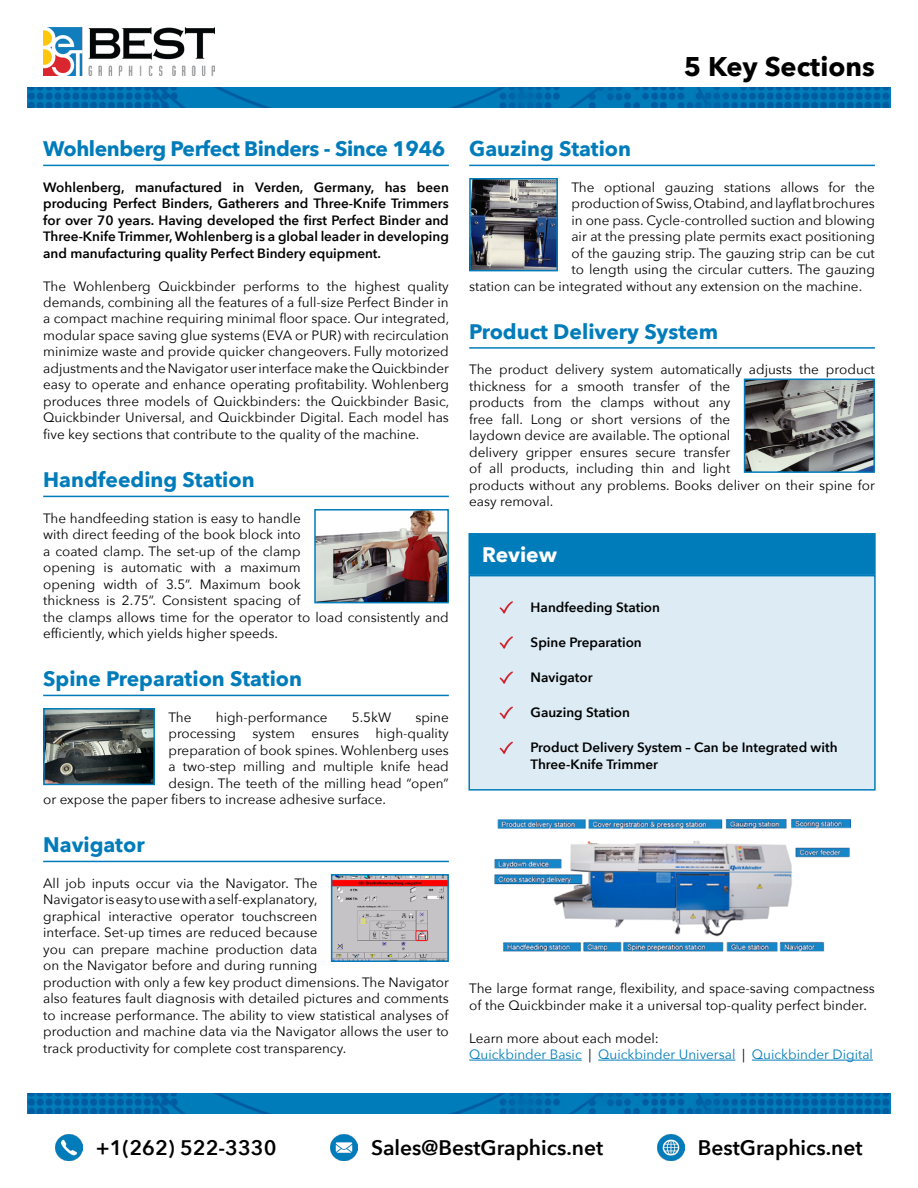
<style>
.page{position:relative;width:918px;height:1188px;background:#fff}
.page>*{position:absolute;margin:0;border:0;box-sizing:border-box;transform-origin:0 0}
.t1{font:700 27px "Avenir Next";color:#000}
.t2{font:700 21px "Avenir Next";color:#007cba}
.t3{font:600 21px "Avenir Next";color:#000}
.t4{font:700 21px "Avenir Next";letter-spacing:-.02em;color:#007cba}
.t5{font:700 21px "Avenir Next";color:#fff}
.t6{font:13.5px/16.5px "Avenir Next";color:#000}
.t7{font:600 13.5px/16.5px "Avenir Next";color:#000;text-align:justify}
.t8{font:13.5px/16.5px "Avenir Next";color:#007cba}
.s1{color:#000}
</style>
<div class="page">
<hr style="left:43px;top:165px;width:406px;height:1px;background:#007cba">
<hr style="left:43px;top:496px;width:406px;height:1px;background:#007cba">
<hr style="left:469px;top:165px;width:406px;height:1px;background:#007cba">
<img style="left:317px;top:512px;width:129px;height:88px">
<div style="left:314px;top:509px;width:135px;height:94px;border:2px solid #007cba"></div>
<hr style="left:43px;top:695px;width:406px;height:1px;background:#007cba">
<img style="left:46px;top:711px;width:106px;height:71px">
<div style="left:43px;top:708px;width:112px;height:77px;border:2px solid #007cba"></div>
<hr style="left:43px;top:861px;width:406px;height:1px;background:#007cba">
<img style="left:334px;top:877px;width:112px;height:82px">
<div style="left:331px;top:874px;width:118px;height:88px;border:2px solid #007cba"></div>
<img style="left:472px;top:181px;width:83px;height:87px">
<div style="left:469px;top:178px;width:89px;height:93px;border:2px solid #007cba"></div>
<hr style="left:469px;top:347px;width:406px;height:2px;background:#007cba">
<img style="left:747px;top:382px;width:125px;height:88px">
<div style="left:744px;top:379px;width:131px;height:94px;border:2px solid #007cba"></div>
<div style="left:468px;top:575px;width:408px;height:216px;background:#dcebf4;border:2px solid #007cba"></div>
<div style="left:468px;top:533px;width:408px;height:42px;background:#007cba;border:2px solid #007cba"></div>
<svg style="left:500px;top:601px;width:13px;height:13px"></svg>
<svg style="left:500px;top:636px;width:13px;height:13px"></svg>
<svg style="left:500px;top:742px;width:13px;height:12px"></svg>
<svg style="left:500px;top:671px;width:13px;height:13px"></svg>
<svg style="left:500px;top:706px;width:13px;height:13px"></svg>
<img style="left:494px;top:819px;width:357px;height:133px">
<hr style="left:469px;top:1060px;width:113px;height:1px;background:#007cba">
<hr style="left:598px;top:1060px;width:137px;height:1px;background:#007cba">
<hr style="left:752px;top:1060px;width:121px;height:1px;background:#007cba">
<img style="left:43px;top:27px;width:171px;height:49px">
<img style="left:27px;top:88px;width:864px;height:20px">
<img style="left:55px;top:1134px;width:27px;height:27px">
<img style="left:331px;top:1134px;width:27px;height:27px">
<img style="left:657px;top:1134px;width:27px;height:27px">
<img style="left:27px;top:1094px;width:864px;height:20px">
<h1 class="t1" style="left:684px;top:43px;width:192px">5 Key Sections</h1>
<h2 class="t4" style="left:43px;top:130px;width:404px">Wohlenberg Perfect Binders - Since 1946</h2>
<p class="t7" style="left:43px;top:178px;width:407px">Wohlenberg, manufactured in Verden, Germany, has been producing Perfect Binders, Gatherers and Three-Knife Trimmers for over 70 years. Having developed the first Perfect Binder and Three-Knife Trimmer, Wohlenberg is a global leader in developing and manufacturing quality Perfect Bindery equipment.</p>
<p class="t6" style="left:43px;top:277px;width:408px;text-align:justify">The Wohlenberg Quickbinder performs to the highest quality demands, combining all the features of a full-size Perfect Binder in a compact machine requiring minimal floor space. Our integrated, modular space saving glue systems (EVA or PUR) with recirculation minimize waste and provide quicker changeovers. Fully motorized adjustments and the Navigator user interface make the Quickbinder easy to operate and enhance operating profitability. Wohlenberg produces three models of Quickbinders: the Quickbinder Basic, Quickbinder Universal, and Quickbinder Digital. Each model has five key sections that contribute to the quality of the machine.</p>
<h2 class="t2" style="left:43px;top:461px;width:213px">Handfeeding Station</h2>
<p class="t6" style="left:43px;top:509px;width:407px">The handfeeding station is easy to handle<br>with direct feeding of the book block into<br>a coated clamp. The set-up of the clamp<br>opening is automatic with a maximum<br>opening width of 3.5”. Maximum book<br>thickness is 2.75”. Consistent spacing of<br>the clamps allows time for the operator to load consistently and efficiently, which yields higher speeds.</p>
<h2 class="t2" style="left:43px;top:661px;width:260px">Spine Preparation Station</h2>
<p class="t6" style="left:168px;top:708px;width:25px">The</p>
<p class="t6" style="left:216px;top:708px;width:113px">high-performance</p>
<p class="t6" style="left:352px;top:708px;width:41px">5.5kW</p>
<p class="t6" style="left:415px;top:708px;width:35px">spine</p>
<p class="t6" style="left:168px;top:725px;width:282px">processing system ensures high-quality</p>
<p class="t6" style="left:168px;top:741px;width:282px">preparation of book spines. Wohlenberg uses</p>
<p class="t6" style="left:168px;top:758px;width:282px">a two-step milling and multiple knife head</p>
<p class="t6" style="left:168px;top:774px;width:282px">design. The teeth of the milling head “open”</p>
<p class="t6" style="left:43px;top:791px;width:344px">or expose the paper fibers to increase adhesive surface.</p>
<h2 class="t2" style="left:43px;top:827px;width:103px">Navigator</h2>
<p class="t6" style="left:43px;top:874px;width:407px">All job inputs occur via the Navigator. The<br>Navigator is easy to use with a self-explanatory,<br>graphical interactive operator touchscreen<br>interface. Set-up times are reduced because<br>you can prepare machine production data<br>on the Navigator before and during running<br>production with only a few key product dimensions. The Navigator also features fault diagnosis with detailed pictures and comments to increase performance. The ability to view statistical analyses of production and machine data via the Navigator allows the user to track productivity for complete cost transparency.</p>
<h2 class="t2" style="left:469px;top:130px;width:163px">Gauzing Station</h2>
<p class="t6" style="left:571px;top:178px;width:305px">The optional gauzing stations allows for the</p>
<p class="t6" style="left:571px;top:194px;width:305px">production of Swiss, Otabind, and layflat brochures</p>
<p class="t6" style="left:571px;top:211px;width:305px">in one pass. Cycle-controlled suction and blowing</p>
<p class="t6" style="left:571px;top:227px;width:305px">air at the pressing plate permits exact positioning</p>
<p class="t6" style="left:571px;top:244px;width:305px">of the gauzing strip. The gauzing strip can be cut</p>
<p class="t6" style="left:571px;top:260px;width:305px">to length using the circular cutters. The gauzing</p>
<p class="t6" style="left:469px;top:277px;width:394px">station can be integrated without any extension on the machine.</p>
<h2 class="t2" style="left:469px;top:313px;width:250px">Product Delivery System</h2>
<p class="t6" style="left:469px;top:361px;width:407px">The product delivery system automatically adjusts the product thickness for a smooth transfer of the<br>products from the clamps without any<br>free fall. Long or short versions of the<br>laydown device are available. The optional<br>delivery gripper ensures secure transfer<br>of all products, including thin and light<br>products without any problems. Books deliver on their spine for easy removal.</p>
<h2 class="t5" style="left:482px;top:536px;width:77px">Review</h2>
<p class="t7" style="left:531px;top:599px;width:131px">Handfeeding Station</p>
<p class="t7" style="left:531px;top:634px;width:113px">Spine Preparation</p>
<p class="t7" style="left:531px;top:669px;width:64px">Navigator</p>
<p class="t7" style="left:531px;top:704px;width:101px">Gauzing Station</p>
<p class="t7" style="left:531px;top:739px;width:308px">Product Delivery System – Can be Integrated with<br>Three-Knife Trimmer</p>
<p class="t6" style="left:469px;top:980px;width:407px">The large format range, flexibility, and space-saving compactness of the Quickbinder make it a universal top-quality perfect binder.</p>
<p class="t8" style="left:469px;top:1029px;width:405px"><span class="s1">Learn more about each model:<br></span>Quickbinder Basic <span class="s1">|</span> Quickbinder Universal <span class="s1">|</span> Quickbinder Digital</p>
<h2 class="t3" style="left:96px;top:1130px;width:182px">+1(262) 522-3330</h2>
<h2 class="t3" style="left:371px;top:1130px;width:234px">Sales@BestGraphics.net</h2>
<h2 class="t3" style="left:698px;top:1130px;width:166px">BestGraphics.net</h2>
</div>
